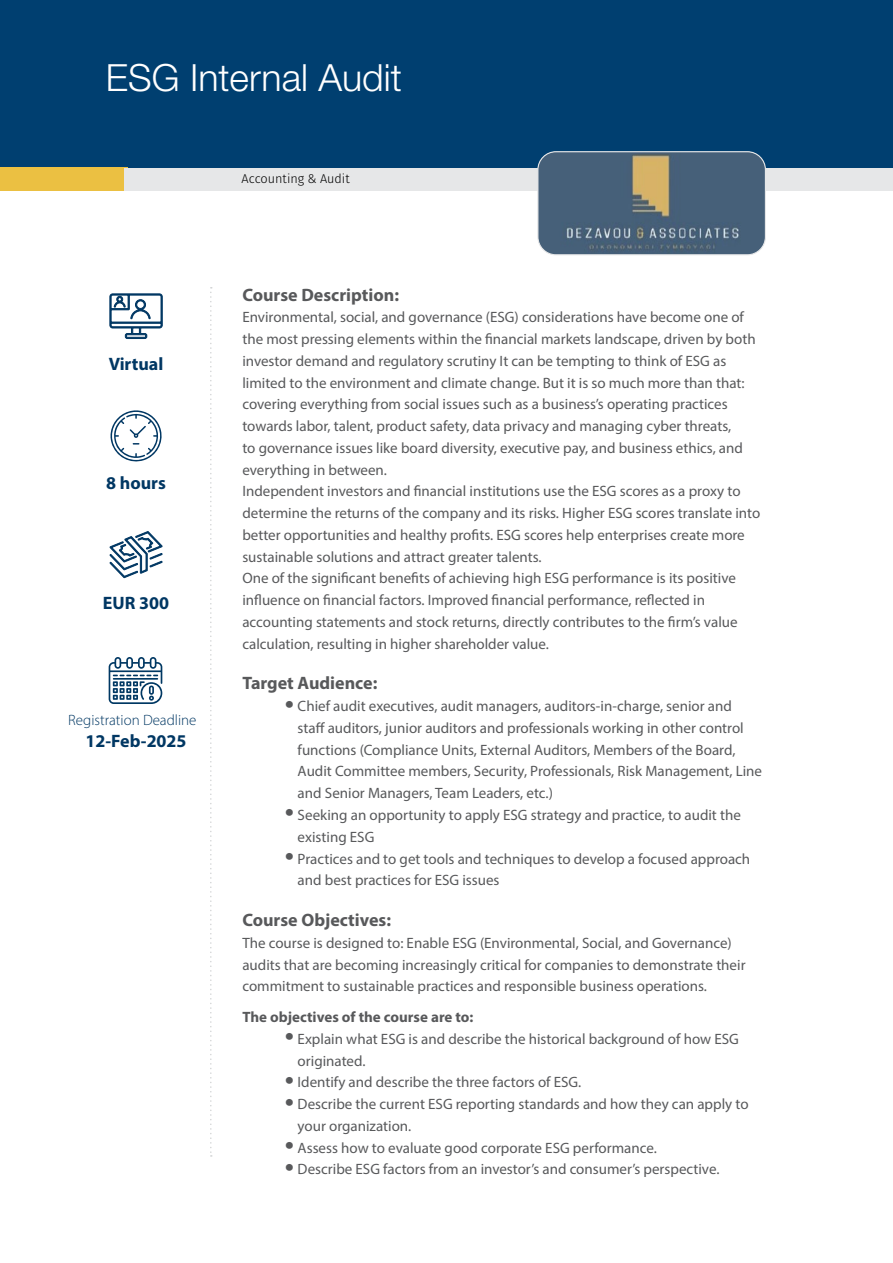
<style>
.page{position:relative;width:893px;height:1263px;background:#fff}
.page>*{position:absolute;margin:0;border:0;box-sizing:border-box;transform-origin:0 0}
.t1{font:300 37.5px "Helvetica Neue LT Std";color:#fff}
.t2{font:700 18px "Myriad Pro";color:#58595b}
.t3{font:700 18px "Myriad Pro";color:#003763}
.t4{font:15px/21.8px "Myriad Pro";color:#58595b}
.t5{font:700 15px "Myriad Pro";color:#58595b}
.t6{font:300 15px "Myriad Pro";color:#003763}
.t7{font:300 12.75px "Fira Sans";color:#000}
.s1{font-size:33px}
</style>
<div class="page">
<div style="left:0;top:0;width:893px;height:168px;background:#003f70"></div>
<div style="left:0;top:168px;width:128px;height:23px;background:#ebc042"></div>
<div style="left:124px;top:168px;width:769px;height:22px;background:#e6e7e8"></div>
<svg style="left:210px;top:287px;width:2px;height:870px"></svg>
<svg style="left:109px;top:531px;width:54px;height:47px"></svg>
<svg style="left:111px;top:410px;width:51px;height:52px"></svg>
<svg style="left:109px;top:657px;width:53px;height:47px"></svg>
<svg style="left:109px;top:293px;width:54px;height:46px"></svg>
<img style="left:539px;top:153px;width:226px;height:102px">
<div style="left:537px;top:151px;width:229px;height:104px;border:1px solid #e6e7e8;border-radius:18px"></div>
<h1 class="t1" style="left:106px;top:54px;width:297px">ESG Internal Audit</h1>
<p class="t3" style="left:109px;top:353px;width:56px">Virtual</p>
<p class="t3" style="left:106px;top:472px;width:61px">8 hours</p>
<p class="t3" style="left:103px;top:591px;width:68px">EUR 300</p>
<p class="t6" style="left:68px;top:711px;width:130px">Registration Deadline</p>
<p class="t3" style="left:86px;top:729px;width:103px">12-Feb-2025</p>
<p class="t7" style="left:242px;top:169px;width:110px">Accounting &amp; Audit</p>
<p class="t2" style="left:242px;top:283px;width:158px">Course Description:</p>
<p class="t4" style="left:242px;top:306px;width:519px">Environmental, social, and governance (ESG) considerations have become one of the most pressing elements within the financial markets landscape, driven by both investor demand and regulatory scrutiny It can be tempting to think of ESG as limited to the environment and climate change. But it is so much more than that: covering everything from social issues such as a business’s operating practices towards labor, talent, product safety, data privacy and managing cyber threats,<br>to governance issues like board diversity, executive pay, and business ethics, and everything in between.<br>Independent investors and financial institutions use the ESG scores as a proxy to determine the returns of the company and its risks. Higher ESG scores translate into better opportunities and healthy profits. ESG scores help enterprises create more sustainable solutions and attract greater talents.<br>One of the significant benefits of achieving high ESG performance is its positive influence on financial factors. Improved financial performance, reflected in accounting statements and stock returns, directly contributes to the firm’s value calculation, resulting in higher shareholder value.</p>
<p class="t2" style="left:242px;top:672px;width:137px">Target Audience:</p>
<p class="t4" style="left:298px;top:695px;width:466px;text-indent:-13px"><span class="s1">•</span> Chief audit executives, audit managers, auditors-in-charge, senior and staff auditors, junior auditors and professionals working in other control functions (Compliance Units, External Auditors, Members of the Board, Audit Committee members, Security, Professionals, Risk Management, Line and Senior Managers, Team Leaders, etc.)</p>
<p class="t4" style="left:298px;top:804px;width:445px;text-indent:-13px"><span class="s1">•</span> Seeking an opportunity to apply ESG strategy and practice, to audit the existing ESG</p>
<p class="t4" style="left:298px;top:847px;width:454px;text-indent:-13px"><span class="s1">•</span> Practices and to get tools and techniques to develop a focused approach and best practices for ESG issues</p>
<p class="t2" style="left:242px;top:908px;width:150px">Course Objectives:</p>
<p class="t4" style="left:242px;top:932px;width:505px">The course is designed to: Enable ESG (Environmental, Social, and Governance) audits that are becoming increasingly critical for companies to demonstrate their commitment to sustainable practices and responsible business operations.</p>
<p class="t5" style="left:242px;top:1007px;width:233px">The objectives of the course are to:</p>
<p class="t4" style="left:298px;top:1028px;width:443px;text-indent:-13px"><span class="s1">•</span> Explain what ESG is and describe the historical background of how ESG originated.</p>
<p class="t4" style="left:285px;top:1071px;width:298px"><span class="s1">•</span> Identify and describe the three factors of ESG.</p>
<p class="t4" style="left:298px;top:1093px;width:452px;text-indent:-13px"><span class="s1">•</span> Describe the current ESG reporting standards and how they can apply to your organization.</p>
<p class="t4" style="left:285px;top:1136px;width:373px"><span class="s1">•</span> Assess how to evaluate good corporate ESG performance.</p>
<p class="t4" style="left:285px;top:1158px;width:436px"><span class="s1">•</span> Describe ESG factors from an investor’s and consumer’s perspective.</p>
</div>
